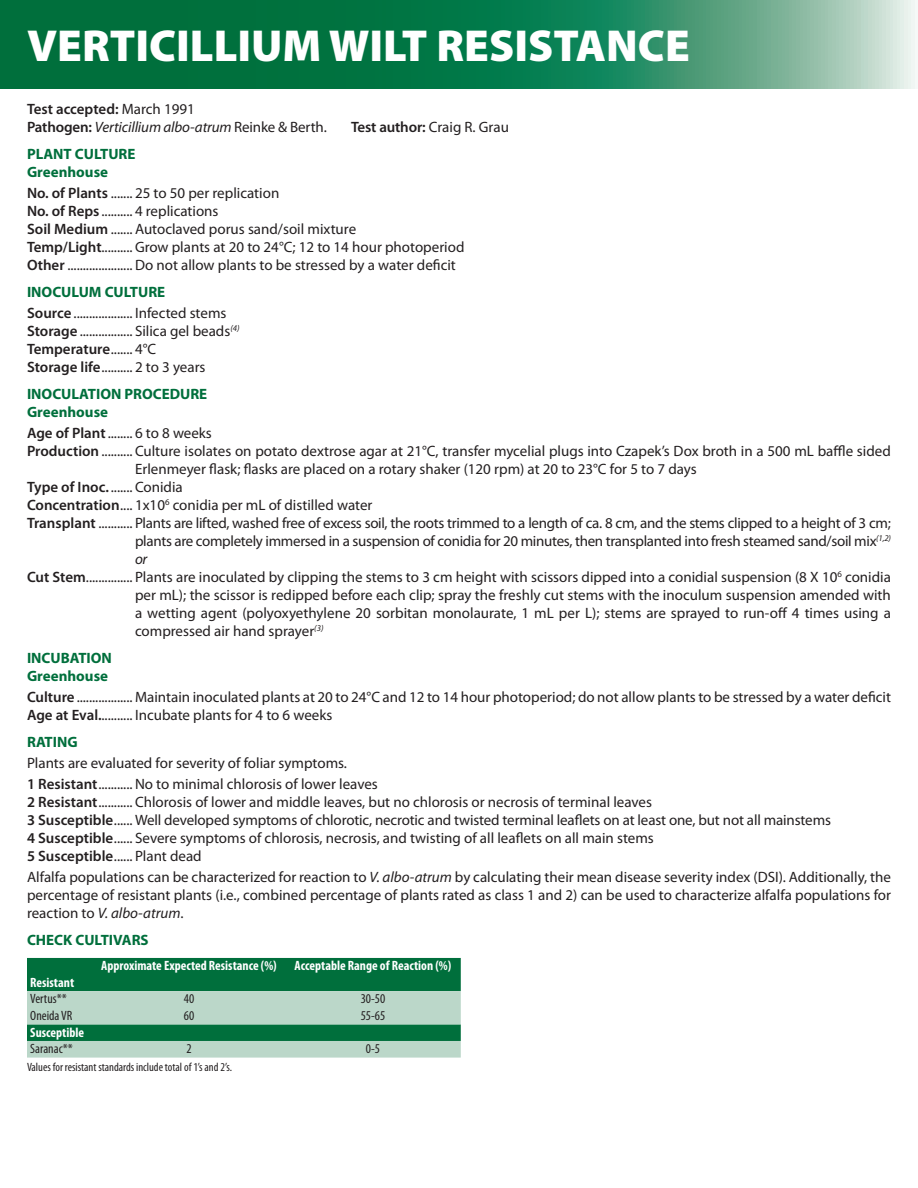
<style>
.page{position:relative;width:918px;height:1188px;background:#fff}
.page>*{position:absolute;margin:0;border:0;box-sizing:border-box;transform-origin:0 0}
.t1{font:900 45px "Myriad Pro";color:#fff}
.t2{font:15px/18px "Myriad Pro";color:#231f20;text-align:justify}
.t3{font:600 15px "Myriad Pro";color:#231f20}
.t4{font:700 15px "Myriad Pro";color:#006f3c}
.t5{font:italic 15px "Myriad Pro";letter-spacing:-.01em;color:#231f20}
.t6{font:700 condensed 13.5px "Myriad Pro";color:#fff}
.t7{font:condensed 13.5px "Myriad Pro";color:#231f20}
.t8{font:condensed 12px "Myriad Pro";color:#231f20}
.s1{font-weight:400}
.s2{font-weight:600;font-style:normal}
.s3{font-style:normal}
.s4{font-weight:600}
.s5{font-style:italic}
</style>
<div class="page">
<svg style="left:0;top:0;width:915px;height:89px;background:#28895f"></svg>
<svg style="left:27px;top:958px;width:434px;height:100px;background:#5fa383"></svg>
<p class="t1" style="left:27px;top:20px;width:664px">VERTICILLIUM WILT RESISTANCE</p>
<p class="t3" style="left:27px;top:100px;width:169px">Test accepted: <span class="s1">March 1991</span></p>
<p class="t5" style="left:27px;top:118px;width:301px"><span class="s2">Pathogen:</span> Verticillium albo-atrum <span class="s3">Reinke &amp; Berth.</span></p>
<p class="t3" style="left:351px;top:118px;width:159px">Test author: <span class="s1">Craig R. Grau</span></p>
<p class="t4" style="left:27px;top:145px;width:110px">PLANT CULTURE</p>
<p class="t4" style="left:27px;top:163px;width:83px">Greenhouse</p>
<p class="t2" style="left:27px;top:184px;width:254px"><span class="s4">No. of Plants</span> ....... 25 to 50 per replication</p>
<p class="t2" style="left:27px;top:202px;width:193px"><span class="s4">No. of Reps</span> .......... 4 replications</p>
<p class="t2" style="left:27px;top:220px;width:331px"><span class="s4">Soil Medium</span> ....... Autoclaved porus sand/soil mixture</p>
<p class="t2" style="left:27px;top:238px;width:439px"><span class="s4">Temp/Light</span>.......... Grow plants at 20 to 24°C; 12 to 14 hour photoperiod</p>
<p class="t2" style="left:27px;top:256px;width:430px"><span class="s4">Other</span> ..................... Do not allow plants to be stressed by a water deficit</p>
<p class="t4" style="left:27px;top:283px;width:140px">INOCULUM CULTURE</p>
<p class="t2" style="left:27px;top:304px;width:201px"><span class="s4">Source</span> ................... Infected stems</p>
<p class="t2" style="left:27px;top:322px;width:214px"><span class="s4">Storage</span> ................. Silica gel beads<sup>(4)</sup></p>
<p class="t3" style="left:27px;top:340px;width:131px">Temperature<span class="s1">....... 4°C</span></p>
<p class="t2" style="left:27px;top:358px;width:180px"><span class="s4">Storage life</span>.......... 2 to 3 years</p>
<p class="t4" style="left:27px;top:385px;width:182px">INOCULATION PROCEDURE</p>
<p class="t4" style="left:27px;top:403px;width:83px">Greenhouse</p>
<p class="t3" style="left:27px;top:424px;width:80px">Age of Plant</p>
<p class="t2" style="left:135px;top:424px;width:78px">6 to 8 weeks</p>
<p class="t3" style="left:27px;top:442px;width:74px">Production</p>
<p class="t2" style="left:135px;top:442px;width:757px">Culture isolates on potato dextrose agar at 21°C, transfer mycelial plugs into Czapek’s Dox broth in a 500 mL baffle sided<br>Erlenmeyer flask; flasks are placed on a rotary shaker (120 rpm) at 20 to 23°C for 5 to 7 days</p>
<p class="t3" style="left:27px;top:478px;width:83px">Type of Inoc.</p>
<p class="t2" style="left:135px;top:478px;width:49px">Conidia</p>
<p class="t2" style="left:27px;top:496px;width:347px"><span class="s4">Concentration</span> 1x10<sup>6</sup> conidia per mL of distilled water</p>
<p class="t3" style="left:27px;top:514px;width:70px">Transplant</p>
<p class="t2" style="left:135px;top:514px;width:758px">Plants are lifted, washed free of excess soil, the roots trimmed to a length of ca. 8 cm, and the stems clipped to a height of 3 cm; plants are completely immersed in a suspension of conidia for 20 minutes, then transplanted into fresh steamed sand/soil mix<sup>(1,2) </sup><span class="s5">or</span></p>
<p class="t3" style="left:27px;top:568px;width:60px">Cut Stem</p>
<p class="t2" style="left:135px;top:568px;width:758px">Plants are inoculated by clipping the stems to 3 cm height with scissors dipped into a conidial suspension (8 X 10<sup>6</sup> conidia per mL); the scissor is redipped before each clip; spray the freshly cut stems with the inoculum suspension amended with a wetting agent (polyoxyethylene 20 sorbitan monolaurate, 1 mL per L); stems are sprayed to run-off 4 times using a compressed air hand sprayer<sup>(3)</sup></p>
<p class="t4" style="left:27px;top:649px;width:86px">INCUBATION</p>
<p class="t4" style="left:27px;top:667px;width:83px">Greenhouse</p>
<p class="t2" style="left:27px;top:688px;width:866px"><span class="s4">Culture</span> .................. Maintain inoculated plants at 20 to 24°C and 12 to 14 hour photoperiod; do not allow plants to be stressed by a water deficit</p>
<p class="t2" style="left:27px;top:706px;width:307px"><span class="s4">Age at Eval.</span>.......... Incubate plants for 4 to 6 weeks</p>
<p class="t4" style="left:27px;top:733px;width:52px">RATING</p>
<p class="t2" style="left:27px;top:754px;width:322px">Plants are evaluated for severity of foliar symptoms.</p>
<p class="t2" style="left:27px;top:775px;width:352px"><span class="s4">1 Resistant</span>........... No to minimal chlorosis of lower leaves</p>
<p class="t2" style="left:27px;top:793px;width:627px"><span class="s4">2 Resistant</span>........... Chlorosis of lower and middle leaves, but no chlorosis or necrosis of terminal leaves</p>
<p class="t2" style="left:27px;top:811px;width:805px"><span class="s4">3 Susceptible</span>...... Well developed symptoms of chlorotic, necrotic and twisted terminal leaflets on at least one, but not all mainstems</p>
<p class="t2" style="left:27px;top:829px;width:628px"><span class="s4">4 Susceptible</span>...... Severe symptoms of chlorosis, necrosis, and twisting of all leaflets on all main stems</p>
<p class="t2" style="left:27px;top:847px;width:176px"><span class="s4">5 Susceptible</span>...... Plant dead</p>
<p class="t2" style="left:27px;top:868px;width:866px">Alfalfa populations can be characterized for reaction to <span class="s5">V. albo-atrum</span> by calculating their mean disease severity index (DSI). Additionally, the percentage of resistant plants (i.e., combined percentage of plants rated as class 1 and 2) can be used to characterize alfalfa populations for reaction to <span class="s5">V. albo-atrum</span>.</p>
<p class="t4" style="left:27px;top:931px;width:123px">CHECK CULTIVARS</p>
<p class="t6" style="left:101px;top:957px;width:177px">Approximate Expected Resistance (%)</p>
<p class="t6" style="left:295px;top:957px;width:158px">Acceptable Range of Reaction (%)</p>
<p class="t6" style="left:30px;top:974px;width:45px">Resistant</p>
<p class="t7" style="left:30px;top:991px;width:38px">Vertus**</p>
<p class="t7" style="left:184px;top:991px;width:12px">40</p>
<p class="t7" style="left:361px;top:991px;width:26px">30-50</p>
<p class="t7" style="left:30px;top:1007px;width:44px">Oneida VR</p>
<p class="t7" style="left:184px;top:1007px;width:12px">60</p>
<p class="t7" style="left:361px;top:1007px;width:26px">55-65</p>
<p class="t6" style="left:30px;top:1024px;width:55px">Susceptible</p>
<p class="t7" style="left:30px;top:1041px;width:44px">Saranac**</p>
<p class="t7" style="left:186px;top:1041px;width:7px">2</p>
<p class="t7" style="left:366px;top:1041px;width:16px">0-5</p>
<p class="t8" style="left:27px;top:1060px;width:207px">Values for resistant standards include total of 1’s and 2’s.</p>
</div>
